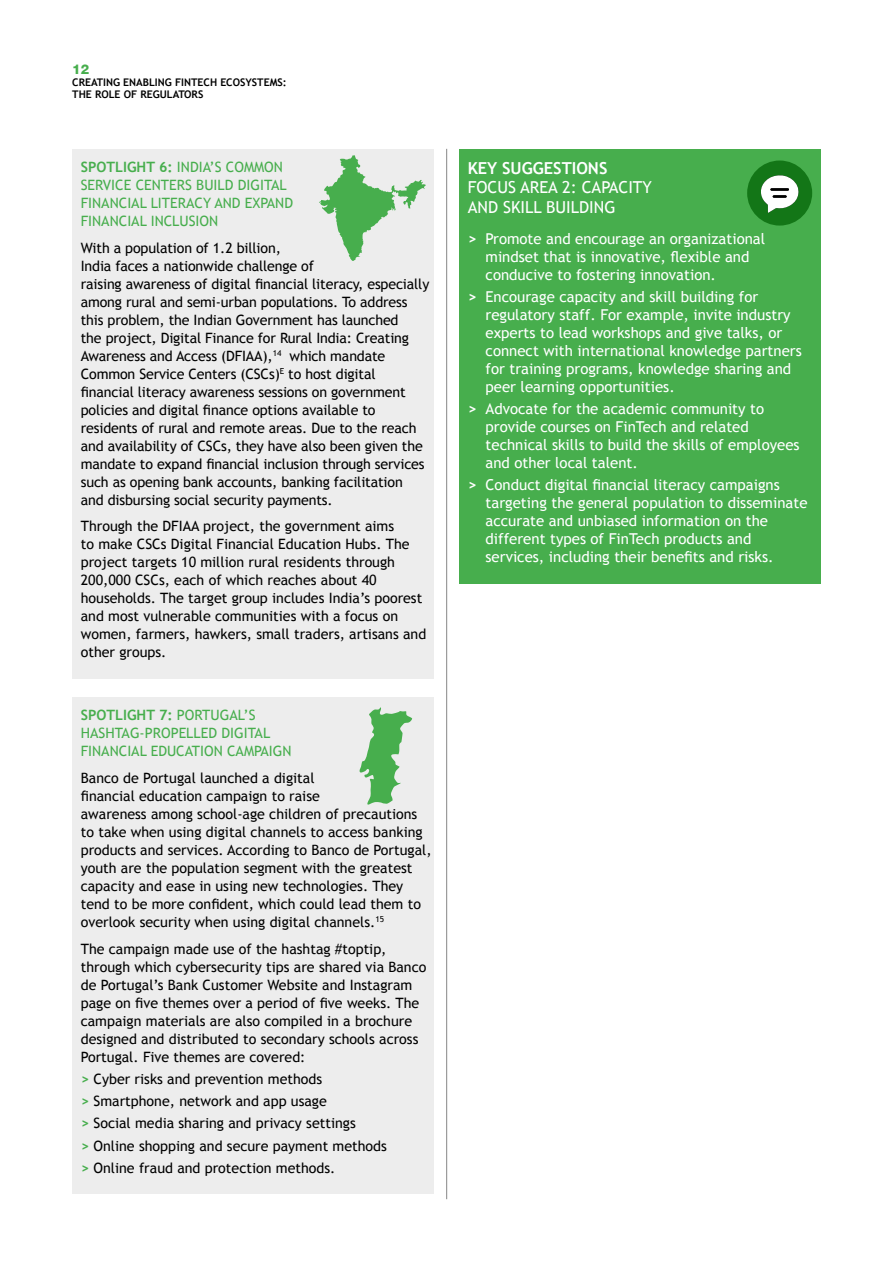
<style>
.page{position:relative;width:893px;height:1263px;background:#fff}
.page>*{position:absolute;margin:0;border:0;box-sizing:border-box;transform-origin:0 0}
.t1{font:16.5px/19.5px "Trebuchet MS";color:#fff}
.t2{font:700 16.5px "Trebuchet MS";color:#fff}
.t3{font:15px/18px "Trebuchet MS";color:#fff}
.t4{font:14.25px/18px "Trebuchet MS";color:#000}
.t5{font:14.25px/18px "Trebuchet MS";color:#47ae4d}
.t6{font:800 13.5px "Helvetica Neue";color:#47ae4d}
.t7{font:700 10.5px/12px "Trebuchet MS";color:#000}
.s1{font-weight:700}
.s2{font-weight:700;color:#47ae4d}
</style>
<div class="page">
<hr style="left:446px;top:149px;width:1px;height:1050px;background:#878787">
<div style="left:459px;top:149px;width:362px;height:435px;background:#47ae4d"></div>
<div style="left:72px;top:149px;width:362px;height:529px;background:#ededed"></div>
<div style="left:72px;top:697px;width:362px;height:497px;background:#ededed"></div>
<svg style="left:359px;top:707px;width:53px;height:98px"></svg>
<div style="left:747px;top:161px;width:65px;height:65px;background:#137617;border-radius:50%"></div>
<svg style="left:761px;top:175px;width:38px;height:38px"></svg>
<svg style="left:319px;top:155px;width:107px;height:106px"></svg>
<p class="t6" style="left:72px;top:61px;width:19px">12</p>
<p class="t7" style="left:72px;top:76px;width:216px">CREATING ENABLING FINTECH ECOSYSTEMS:<br>THE ROLE OF REGULATORS</p>
<p class="t5" style="left:81px;top:158px;width:214px"><span class="s1">SPOTLIGHT 6:</span> INDIA’S COMMON<br>SERVICE CENTERS BUILD DIGITAL<br>FINANCIAL LITERACY AND EXPAND<br>FINANCIAL INCLUSION</p>
<p class="t4" style="left:81px;top:239px;width:350px">With a population of 1.2 billion,<br>India faces a nationwide challenge of<br>raising awareness of digital financial literacy, especially among rural and semi-urban populations. To address this problem, the Indian Government has launched<br>the project, Digital Finance for Rural India: Creating Awareness and Access (DFIAA),<sup>14</sup> which mandate Common Service Centers (CSCs)<sup>E</sup> to host digital financial literacy awareness sessions on government policies and digital finance options available to residents of rural and remote areas. Due to the reach and availability of CSCs, they have also been given the mandate to expand financial inclusion through services such as opening bank accounts, banking facilitation<br>and disbursing social security payments.</p>
<p class="t4" style="left:81px;top:517px;width:347px">Through the DFIAA project, the government aims<br>to make CSCs Digital Financial Education Hubs. The project targets 10 million rural residents through 200,000 CSCs, each of which reaches about 40 households. The target group includes India’s poorest and most vulnerable communities with a focus on women, farmers, hawkers, small traders, artisans and other groups.</p>
<p class="t5" style="left:81px;top:707px;width:212px"><span class="s1">SPOTLIGHT 7:</span> PORTUGAL’S<br>HASHTAG-PROPELLED DIGITAL<br>FINANCIAL EDUCATION CAMPAIGN</p>
<p class="t4" style="left:81px;top:769px;width:352px">Banco de Portugal launched a digital<br>financial education campaign to raise<br>awareness among school-age children of precautions to take when using digital channels to access banking products and services. According to Banco de Portugal, youth are the population segment with the greatest capacity and ease in using new technologies. They tend to be more confident, which could lead them to overlook security when using digital channels.<sup>15</sup></p>
<p class="t4" style="left:81px;top:940px;width:347px">The campaign made use of the hashtag #toptip, through which cybersecurity tips are shared via Banco de Portugal’s Bank Customer Website and Instagram page on five themes over a period of five weeks. The campaign materials are also compiled in a brochure designed and distributed to secondary schools across Portugal. Five themes are covered:</p>
<p class="t4" style="left:81px;top:1068px;width:308px;line-height:22.2px"><span class="s2">&gt;</span> Cyber risks and prevention methods<br><span class="s2">&gt;</span> Smartphone, network and app usage<br><span class="s2">&gt;</span> Social media sharing and privacy settings<br><span class="s2">&gt;</span> Online shopping and secure payment methods <span class="s2">&gt;</span> Online fraud and protection methods.</p>
<p class="t2" style="left:468px;top:158px;width:141px">KEY SUGGESTIONS</p>
<p class="t1" style="left:468px;top:178px;width:186px">FOCUS AREA 2: CAPACITY<br>AND SKILL BUILDING</p>
<p class="t3" style="left:486px;top:229px;width:281px;text-indent:-18px"><span class="s1">&gt;</span> Promote and encourage an organizational mindset that is innovative, flexible and conducive to fostering innovation.</p>
<p class="t3" style="left:486px;top:288px;width:318px;text-indent:-18px"><span class="s1">&gt;</span> Encourage capacity and skill building for regulatory staff. For example, invite industry experts to lead workshops and give talks, or connect with international knowledge partners for training programs, knowledge sharing and peer learning opportunities.</p>
<p class="t3" style="left:486px;top:400px;width:315px;text-indent:-18px"><span class="s1">&gt;</span> Advocate for the academic community to provide courses on FinTech and related technical skills to build the skills of employees and other local talent.</p>
<p class="t3" style="left:486px;top:476px;width:323px;text-indent:-18px"><span class="s1">&gt;</span> Conduct digital financial literacy campaigns targeting the general population to disseminate accurate and unbiased information on the different types of FinTech products and services, including their benefits and risks.</p>
</div>
